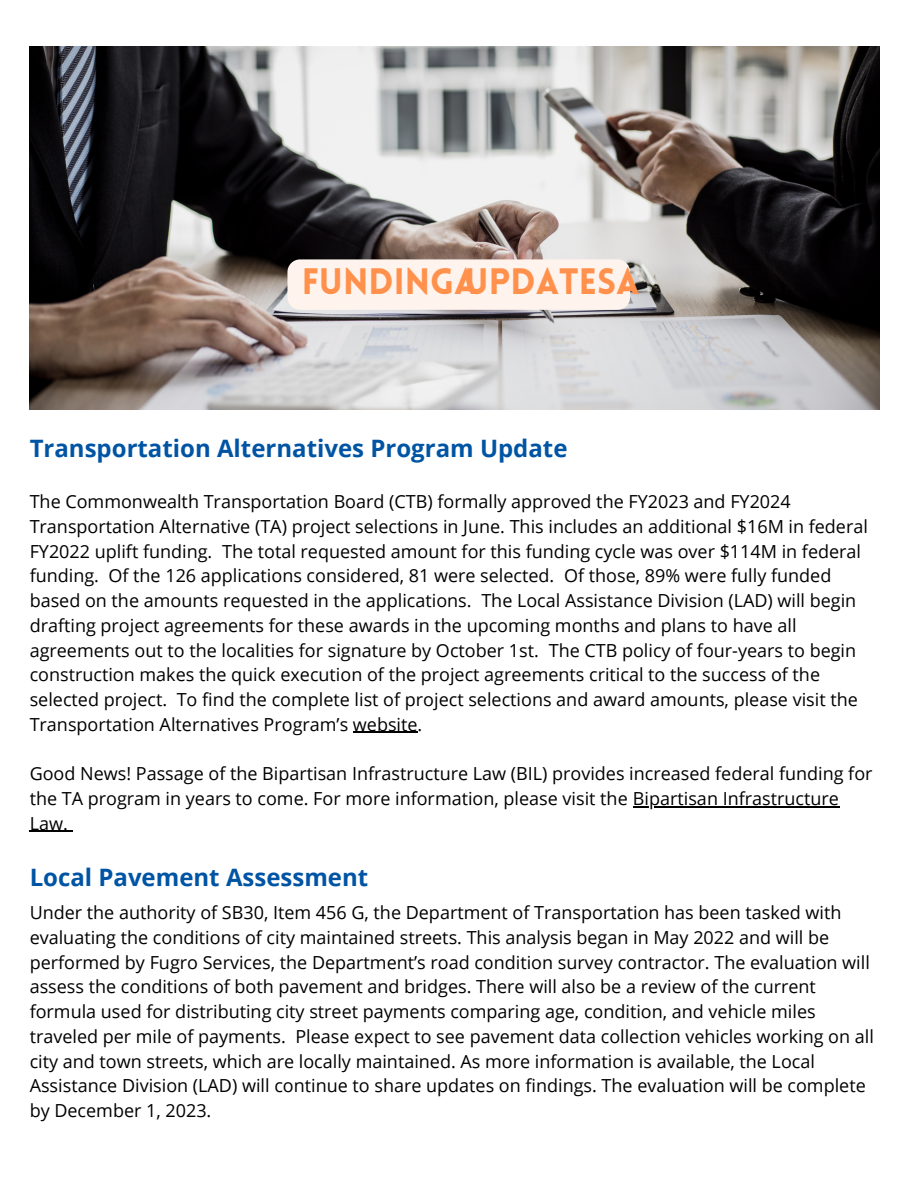
<style>
.page{position:relative;width:918px;height:1188px;background:#fff}
.page>*{position:absolute;margin:0;border:0;box-sizing:border-box;transform-origin:0 0}
.t1{font:900 36px "Lovelo";color:#ff914d}
.t2{font:700 24px "Open Sans";color:#0054a4}
.t3{font:18px/24.8px "Open Sans";color:#000}
</style>
<div class="page">
<hr style="left:633px;top:806px;width:206px;height:1px;background:#000">
<hr style="left:353px;top:732px;width:65px;height:1px;background:#000">
<hr style="left:30px;top:831px;width:38px;height:1px;background:#000">
<img style="left:30px;top:47px;width:849px;height:362px">
<div style="left:287px;top:259px;width:343px;height:51px;background:#fff4ed;border-radius:13px"></div>
<p class="t1" style="left:302px;top:267px;width:339px">FUNDINGAUPDATESA</p>
<h1 class="t2" style="left:30px;top:432px;width:539px">Transportation Alternatives Program Update</h1>
<p class="t3" style="left:30px;top:489px;width:840px">The Commonwealth Transportation Board (CTB) formally approved the FY2023 and FY2024<br>Transportation Alternative (TA) project selections in June. This includes an additional $16M in federal FY2022 uplift funding. The total requested amount for this funding cycle was over $114M in federal funding. Of the 126 applications considered, 81 were selected. Of those, 89% were fully funded based on the amounts requested in the applications. The Local Assistance Division (LAD) will begin drafting project agreements for these awards in the upcoming months and plans to have all agreements out to the localities for signature by October 1st. The CTB policy of four-years to begin construction makes the quick execution of the project agreements critical to the success of the selected project. To find the complete list of project selections and award amounts, please visit the Transportation Alternatives Program’s website.</p>
<p class="t3" style="left:30px;top:761px;width:844px">Good News! Passage of the Bipartisan Infrastructure Law (BIL) provides increased federal funding for the TA program in years to come. For more information, please visit the Bipartisan Infrastructure<br>Law.</p>
<h1 class="t2" style="left:30px;top:860px;width:340px">Local Pavement Assessment</h1>
<p class="t3" style="left:30px;top:900px;width:846px">Under the authority of SB30, Item 456 G, the Department of Transportation has been tasked with evaluating the conditions of city maintained streets. This analysis began in May 2022 and will be performed by Fugro Services, the Department’s road condition survey contractor. The evaluation will assess the conditions of both pavement and bridges. There will also be a review of the current formula used for distributing city street payments comparing age, condition, and vehicle miles traveled per mile of payments. Please expect to see pavement data collection vehicles working on all city and town streets, which are locally maintained. As more information is available, the Local Assistance Division (LAD) will continue to share updates on findings. The evaluation will be complete by December 1, 2023.</p>
</div>
